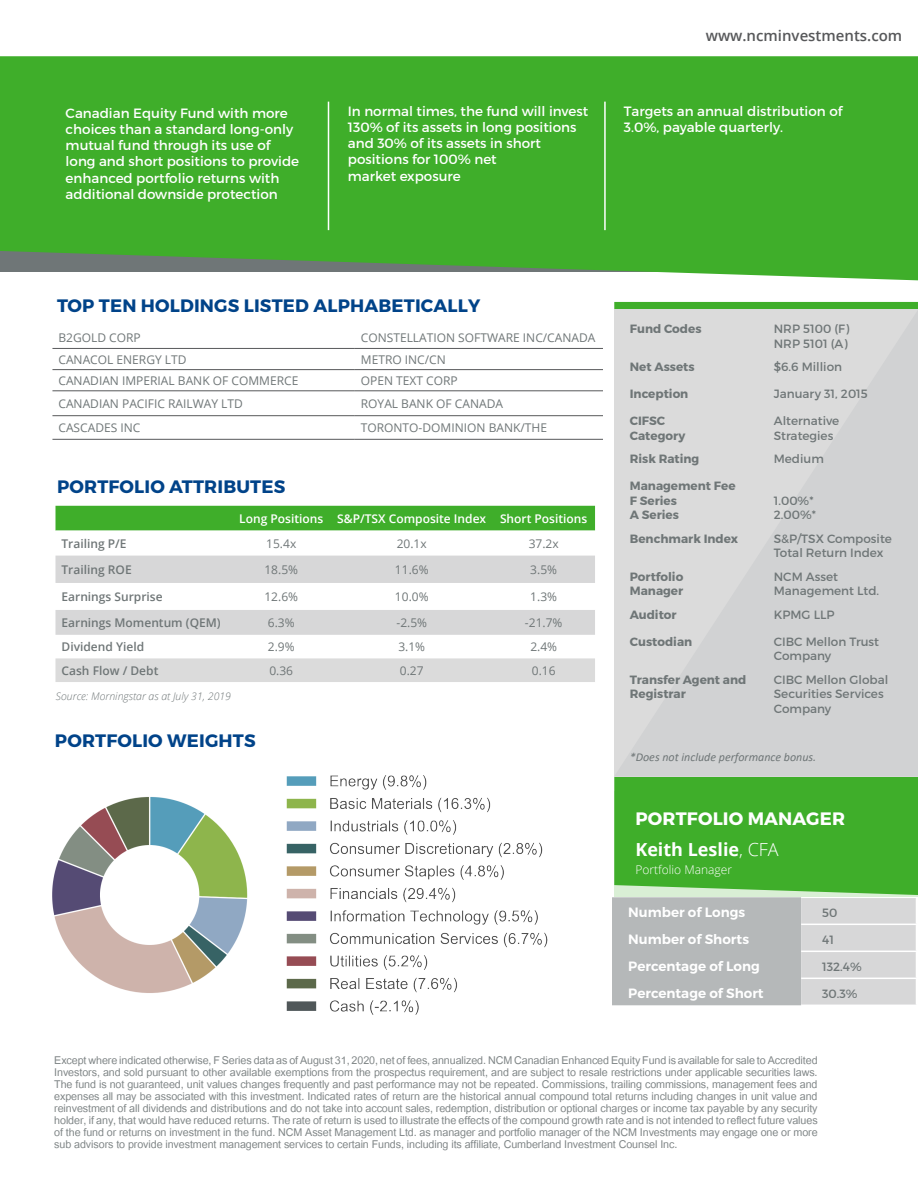
<style>
.page{position:relative;width:918px;height:1188px;background:#fff}
.page>*{position:absolute;margin:0;border:0;box-sizing:border-box;transform-origin:0 0}
.t1{font:700 18px "Montserrat";letter-spacing:.01em;color:#004389}
.t2{font:700 18px "Montserrat";letter-spacing:.01em;color:#fff}
.t3{font:700 18px "Open Sans";color:#fff}
.t4{font:15px/12px "Utsaah";letter-spacing:-.005em;color:#808687;text-align:justify}
.t5{font:600 15px "Open Sans";color:#57585a}
.t6{font:13.5px/16.2px "Montserrat";color:#fff}
.t7{font:600 13.5px "Montserrat";color:#fff}
.t8{font:12px "Open Sans";color:#6f7677}
.t9{font:12px/14.4px "Montserrat";color:#6f7677}
.t10{font:700 12px/14.4px "Montserrat";color:#6f7677}
.t11{font:600 12px "Open Sans";color:#6f7677}
.t12{font:600 12px "Open Sans";color:#fff}
.t13{font:italic 12px "Calibri";color:#6f7677}
.t14{font:300 12px "Open Sans";color:#fff}
.t15{font:italic 300 10.5px "Open Sans";color:#6f7677}
.s1{font-weight:300}
</style>
<div class="page">
<svg style="left:612px;top:897px;width:304px;height:108px;background:#c2c4c5"></svg>
<svg style="left:0;top:56px;width:918px;height:224px;background:#46ae33"></svg>
<hr style="left:52px;top:348px;width:303px;height:1px;background:#57585a">
<hr style="left:355px;top:348px;width:248px;height:1px;background:#57585a">
<hr style="left:52px;top:369px;width:303px;height:1px;background:#57585a">
<hr style="left:355px;top:369px;width:248px;height:1px;background:#57585a">
<hr style="left:52px;top:390px;width:303px;height:1px;background:#57585a">
<hr style="left:355px;top:390px;width:248px;height:1px;background:#57585a">
<hr style="left:52px;top:415px;width:303px;height:1px;background:#57585a">
<hr style="left:355px;top:415px;width:248px;height:1px;background:#57585a">
<hr style="left:52px;top:439px;width:303px;height:1px;background:#57585a">
<hr style="left:355px;top:439px;width:248px;height:1px;background:#57585a">
<div style="left:56px;top:506px;width:539px;height:25px;background:#3fae2a"></div>
<svg style="left:56px;top:555px;width:539px;height:1px"></svg>
<svg style="left:56px;top:556px;width:539px;height:79px"></svg>
<div style="left:56px;top:658px;width:539px;height:24px;background:#dbdbdb"></div>
<hr style="left:328px;top:102px;width:1px;height:128px;background:#fff">
<hr style="left:604px;top:102px;width:2px;height:128px;background:#fff">
<div style="left:614px;top:302px;width:304px;height:593px;background:#3fae2a"></div>
<svg style="left:614px;top:310px;width:304px;height:466px;background:#d6d6d7"></svg>
<img style="left:52px;top:775px;width:496px;height:240px">
<p class="t5" style="left:706px;top:25px;width:198px">www.ncminvestments.com</p>
<p class="t6" style="left:66px;top:105px;width:235px">Canadian Equity Fund with more choices than a standard long-only mutual fund through its use of long and short positions to provide enhanced portfolio returns with additional downside protection</p>
<p class="t6" style="left:348px;top:103px;width:242px">In normal times, the fund will invest<br>130% of its assets in long positions and 30% of its assets in short positions for 100% net<br>market exposure</p>
<p class="t6" style="left:624px;top:103px;width:220px">Targets an annual distribution of<br>3.0%, payable quarterly.</p>
<p class="t1" style="left:57px;top:294px;width:425px">TOP TEN HOLDINGS LISTED ALPHABETICALLY</p>
<p class="t8" style="left:58px;top:330px;width:84px">B2GOLD CORP</p>
<p class="t8" style="left:361px;top:330px;width:236px">CONSTELLATION SOFTWARE INC/CANADA</p>
<p class="t8" style="left:58px;top:351px;width:130px">CANACOL ENERGY LTD</p>
<p class="t8" style="left:361px;top:351px;width:87px">METRO INC/CN</p>
<p class="t8" style="left:58px;top:372px;width:241px">CANADIAN IMPERIAL BANK OF COMMERCE</p>
<p class="t8" style="left:361px;top:372px;width:98px">OPEN TEXT CORP</p>
<p class="t8" style="left:58px;top:395px;width:186px">CANADIAN PACIFIC RAILWAY LTD</p>
<p class="t8" style="left:361px;top:395px;width:144px">ROYAL BANK OF CANADA</p>
<p class="t8" style="left:58px;top:420px;width:84px">CASCADES INC</p>
<p class="t8" style="left:361px;top:420px;width:188px">TORONTO-DOMINION BANK/THE</p>
<p class="t1" style="left:57px;top:476px;width:230px">PORTFOLIO ATTRIBUTES</p>
<p class="t12" style="left:239px;top:510px;width:86px">Long Positions</p>
<p class="t12" style="left:337px;top:510px;width:150px">S&amp;P/TSX Composite Index</p>
<p class="t12" style="left:500px;top:510px;width:89px">Short Positions</p>
<p class="t11" style="left:61px;top:535px;width:67px">Trailing P/E</p>
<p class="t8" style="left:266px;top:535px;width:32px">15.4x</p>
<p class="t8" style="left:397px;top:535px;width:32px">20.1x</p>
<p class="t8" style="left:529px;top:535px;width:32px">37.2x</p>
<p class="t11" style="left:62px;top:561px;width:72px">Trailing ROE</p>
<p class="t8" style="left:264px;top:561px;width:35px">18.5%</p>
<p class="t8" style="left:395px;top:561px;width:35px">11.6%</p>
<p class="t8" style="left:530px;top:561px;width:28px">3.5%</p>
<p class="t11" style="left:62px;top:588px;width:103px">Earnings Surprise</p>
<p class="t8" style="left:264px;top:588px;width:35px">12.6%</p>
<p class="t8" style="left:395px;top:588px;width:35px">10.0%</p>
<p class="t8" style="left:530px;top:588px;width:28px">1.3%</p>
<p class="t11" style="left:62px;top:614px;width:161px">Earnings Momentum (QEM)</p>
<p class="t8" style="left:268px;top:614px;width:28px">6.3%</p>
<p class="t8" style="left:396px;top:614px;width:32px">-2.5%</p>
<p class="t8" style="left:525px;top:614px;width:39px">-21.7%</p>
<p class="t11" style="left:62px;top:639px;width:84px">Dividend Yield</p>
<p class="t8" style="left:268px;top:639px;width:28px">2.9%</p>
<p class="t8" style="left:398px;top:639px;width:28px">3.1%</p>
<p class="t8" style="left:530px;top:639px;width:28px">2.4%</p>
<p class="t11" style="left:62px;top:662px;width:98px">Cash Flow / Debt</p>
<p class="t8" style="left:269px;top:662px;width:25px">0.36</p>
<p class="t8" style="left:400px;top:662px;width:25px">0.27</p>
<p class="t8" style="left:532px;top:662px;width:25px">0.16</p>
<p class="t15" style="left:56px;top:689px;width:177px">Source: Morningstar as at July 31, 2019</p>
<p class="t1" style="left:55px;top:729px;width:202px">PORTFOLIO WEIGHTS</p>
<p class="t10" style="left:630px;top:322px;width:73px">Fund Codes</p>
<p class="t9" style="left:774px;top:322px;width:77px">NRP 5100 (F)</p>
<p class="t9" style="left:774px;top:336px;width:75px">NRP 5101 (A)</p>
<p class="t10" style="left:630px;top:360px;width:66px">Net Assets</p>
<p class="t9" style="left:774px;top:360px;width:70px">$6.6 Million</p>
<p class="t10" style="left:630px;top:387px;width:60px">Inception</p>
<p class="t9" style="left:774px;top:387px;width:96px">January 31, 2015</p>
<p class="t10" style="left:630px;top:414px;width:57px">CIFSC<br>Category</p>
<p class="t9" style="left:774px;top:414px;width:67px">Alternative</p>
<p class="t9" style="left:774px;top:428px;width:61px">Strategies</p>
<p class="t10" style="left:630px;top:452px;width:71px">Risk Rating</p>
<p class="t9" style="left:774px;top:452px;width:52px">Medium</p>
<p class="t10" style="left:630px;top:479px;width:107px">Management Fee</p>
<p class="t10" style="left:630px;top:493px;width:49px">F Series</p>
<p class="t10" style="left:630px;top:508px;width:51px">A Series</p>
<p class="t9" style="left:774px;top:493px;width:41px">1.00%*</p>
<p class="t9" style="left:774px;top:508px;width:44px">2.00%*</p>
<p class="t10" style="left:630px;top:531px;width:110px">Benchmark Index</p>
<p class="t9" style="left:774px;top:531px;width:120px">S&amp;P/TSX Composite<br>Total Return Index</p>
<p class="t10" style="left:630px;top:569px;width:55px">Portfolio</p>
<p class="t10" style="left:630px;top:584px;width:55px">Manager</p>
<p class="t9" style="left:774px;top:569px;width:66px">NCM Asset</p>
<p class="t9" style="left:774px;top:584px;width:107px">Management Ltd.</p>
<p class="t10" style="left:630px;top:607px;width:48px">Auditor</p>
<p class="t9" style="left:774px;top:607px;width:62px">KPMG LLP</p>
<p class="t10" style="left:630px;top:634px;width:64px">Custodian</p>
<p class="t9" style="left:774px;top:634px;width:107px">CIBC Mellon Trust<br>Company</p>
<p class="t10" style="left:630px;top:672px;width:118px">Transfer Agent and<br>Registrar</p>
<p class="t9" style="left:774px;top:672px;width:116px">CIBC Mellon Global<br>Securities Services<br>Company</p>
<p class="t13" style="left:630px;top:749px;width:188px">*Does not include performance bonus.</p>
<p class="t2" style="left:635px;top:807px;width:211px">PORTFOLIO MANAGER</p>
<p class="t3" style="left:635px;top:836px;width:145px">Keith Leslie<span class="s1">, CFA</span></p>
<p class="t14" style="left:635px;top:861px;width:98px">Portfolio Manager</p>
<p class="t7" style="left:628px;top:904px;width:118px">Number of Longs</p>
<p class="t9" style="left:822px;top:905px;width:17px">50</p>
<p class="t7" style="left:628px;top:931px;width:122px">Number of Shorts</p>
<p class="t9" style="left:822px;top:932px;width:13px">41</p>
<p class="t7" style="left:628px;top:958px;width:133px">Percentage of Long</p>
<p class="t9" style="left:822px;top:959px;width:41px">132.4%</p>
<p class="t7" style="left:628px;top:985px;width:137px">Percentage of Short</p>
<p class="t9" style="left:822px;top:986px;width:37px">30.3%</p>
<p class="t4" style="left:54px;top:1056px;width:765px">Except where indicated otherwise, F Series data as of August 31, 2020, net of fees, annualized. NCM Canadian Enhanced Equity Fund is available for sale to Accredited Investors, and sold pursuant to other available exemptions from the prospectus requirement, and are subject to resale restrictions under applicable securities laws.<br>The fund is not guaranteed, unit values changes frequently and past performance may not be repeated. Commissions, trailing commissions, management fees and expenses all may be associated with this investment. Indicated rates of return are the historical annual compound total returns including changes in unit value and reinvestment of all dividends and distributions and do not take into account sales, redemption, distribution or optional charges or income tax payable by any security holder, if any, that would have reduced returns. The rate of return is used to illustrate the effects of the compound growth rate and is not intended to reflect future values of the fund or returns on investment in the fund. NCM Asset Management Ltd. as manager and portfolio manager of the NCM Investments may engage one or more sub advisors to provide investment management services to certain Funds, including its affiliate, Cumberland Investment Counsel Inc.</p>
</div>
